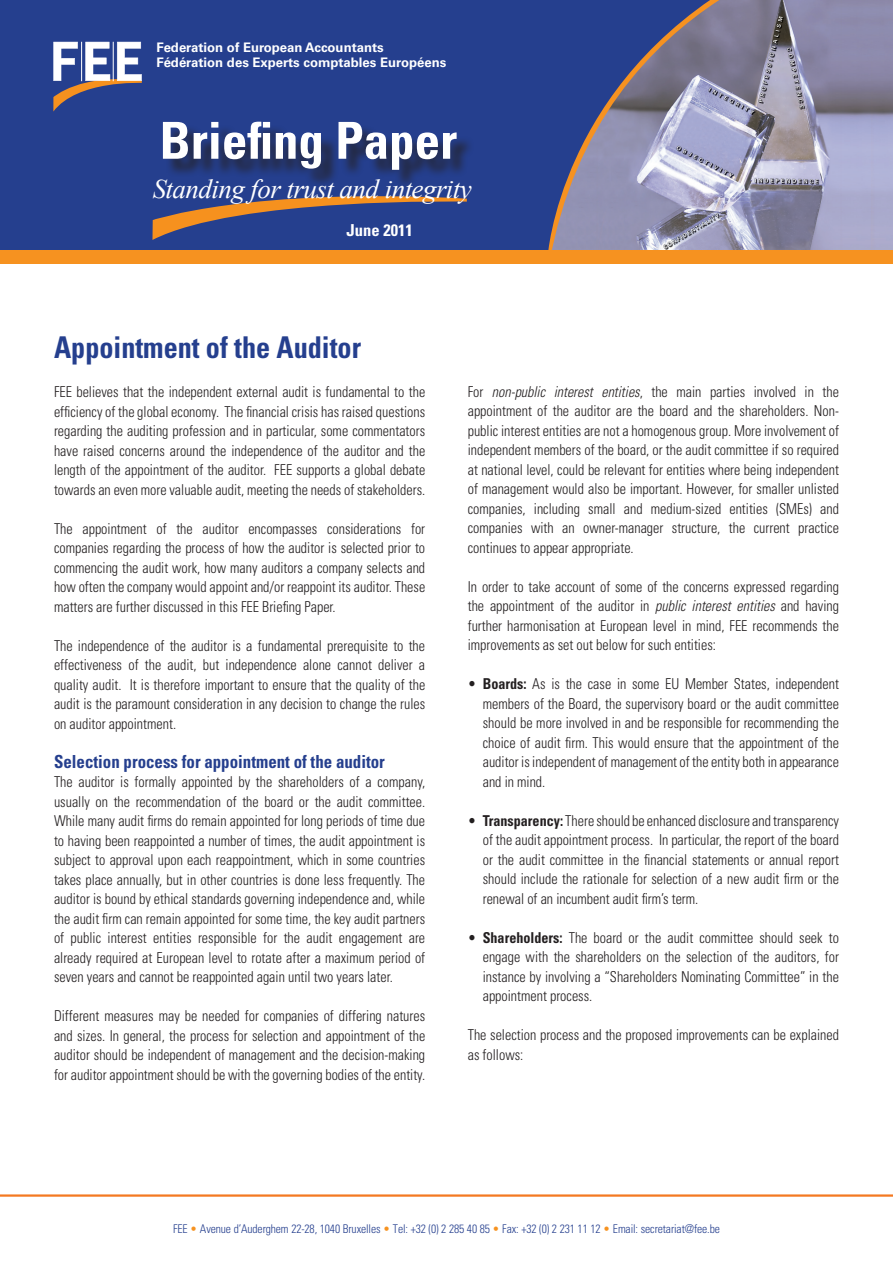
<style>
.page{position:relative;width:893px;height:1263px;background:#fff}
.page>*{position:absolute;margin:0;border:0;box-sizing:border-box;transform-origin:0 0}
.t1{font:700 condensed 51px "Univers LT Std";color:#fff}
.t2{font:700 condensed 30px "Univers LT Std";color:#253f8e;scale:.94 1}
.valeurs{font:italic 27px "Times New Roman";letter-spacing:-.02em;color:#fff}
.t3{font:700 condensed 18px "Univers LT Std";color:#253f8e;scale:.94 1}
.t4{font:700 condensed 16.5px "Univers LT Std";color:#fff}
.t5{font:300 condensed 15px/19.5px "Univers LT Std";color:#231f20;text-align:justify;scale:.94 1}
.t6{font:700 13.2px "Univers LT Std";color:#fff}
.t7{font:300 condensed 12px "Univers LT Std";letter-spacing:-.01em;color:#253f8e}
.s1{font-style:italic}
.s2{font-weight:700}
.s3{color:#f69220}
</style>
<div class="page">
<div style="left:0;top:0;width:893px;height:257px;background:#253f8e"></div>
<hr style="left:0;top:1194px;width:893px;height:3px;background:#f47921">
<img style="left:549px;top:0;width:344px;height:250px">
<svg style="left:53px;top:42px;width:89px;height:70px"></svg>
<hr style="left:81px;top:42px;width:1px;height:39px;background:#fff">
<hr style="left:113px;top:42px;width:1px;height:39px;background:#fff">
<div style="left:0;top:250px;width:893px;height:14px;background:#f69220"></div>
<div style="left:165px;top:124px;width:310px;height:64px;background:#231f20;opacity:.75"></div>
<svg style="left:152px;top:187px;width:315px;height:53px"></svg>
<p class="t6" style="left:157px;top:39px;width:229px">Federation of European Accountants</p>
<p class="t6" style="left:157px;top:54px;width:291px">Fédération des Experts comptables Européens</p>
<p class="t1" style="left:160px;top:109px;width:299px">Briefing Paper</p>
<p class="valeurs" style="left:153px;top:171px;width:321px">Standing for trust and integrity</p>
<p class="t4" style="left:347px;top:220px;width:68px">June 2011</p>
<p class="t2" style="left:54px;top:329px;width:328px">Appointment of the Auditor</p>
<p class="t5" style="left:54px;top:382px;width:396px">FEE believes that the independent external audit is fundamental to the efficiency of the global economy. The financial crisis has raised questions regarding the auditing profession and in particular, some commentators have raised concerns around the independence of the auditor and the length of the appointment of the auditor. FEE supports a global debate towards an even more valuable audit, meeting the needs of stakeholders.</p>
<p class="t5" style="left:54px;top:519px;width:396px">The appointment of the auditor encompasses considerations for companies regarding the process of how the auditor is selected prior to commencing the audit work, how many auditors a company selects and how often the company would appoint and/or reappoint its auditor. These matters are further discussed in this FEE Briefing Paper.</p>
<p class="t5" style="left:54px;top:636px;width:396px">The independence of the auditor is a fundamental prerequisite to the effectiveness of the audit, but independence alone cannot deliver a quality audit. It is therefore important to ensure that the quality of the audit is the paramount consideration in any decision to change the rules on auditor appointment.</p>
<p class="t3" style="left:54px;top:750px;width:353px">Selection process for appointment of the auditor</p>
<p class="t5" style="left:54px;top:772px;width:396px">The auditor is formally appointed by the shareholders of a company, usually on the recommendation of the board or the audit committee.<br>While many audit firms do remain appointed for long periods of time due to having been reappointed a number of times, the audit appointment is subject to approval upon each reappointment, which in some countries takes place annually, but in other countries is done less frequently. The auditor is bound by ethical standards governing independence and, while the audit firm can remain appointed for some time, the key audit partners of public interest entities responsible for the audit engagement are already required at European level to rotate after a maximum period of seven years and cannot be reappointed again until two years later.</p>
<p class="t5" style="left:54px;top:1006px;width:396px">Different measures may be needed for companies of differing natures and sizes. In general, the process for selection and appointment of the auditor should be independent of management and the decision-making for auditor appointment should be with the governing bodies of the entity.</p>
<p class="t5" style="left:468px;top:382px;width:396px">For <span class="s1">non-public interest entities</span>, the main parties involved in the appointment of the auditor are the board and the shareholders. Non&shy;public interest entities are not a homogenous group. More involvement of independent members of the board, or the audit committee if so required at national level, could be relevant for entities where being independent of management would also be important. However, for smaller unlisted companies, including small and medium-sized entities (SMEs) and companies with an owner-manager structure, the current practice continues to appear appropriate.</p>
<p class="t5" style="left:468px;top:577px;width:396px">In order to take account of some of the concerns expressed regarding the appointment of the auditor in <span class="s1">public interest entities</span> and having further harmonisation at European level in mind, FEE recommends the improvements as set out below for such entities:</p>
<p class="t5" style="left:483px;top:674px;width:380px;text-indent:-15px">• <span class="s2">Boards:</span> As is the case in some EU Member States, independent members of the Board, the supervisory board or the audit committee should be more involved in and be responsible for recommending the choice of audit firm. This would ensure that the appointment of the auditor is independent of management of the entity both in appearance and in mind.</p>
<p class="t5" style="left:483px;top:811px;width:381px;text-indent:-15px">• <span class="s2">Transparency:</span> There should be enhanced disclosure and transparency of the audit appointment process. In particular, the report of the board or the audit committee in the financial statements or annual report should include the rationale for selection of a new audit firm or the renewal of an incumbent audit firm’s term.</p>
<p class="t5" style="left:483px;top:928px;width:380px;text-indent:-15px">• <span class="s2">Shareholders:</span> The board or the audit committee should seek to engage with the shareholders on the selection of the auditors, for instance by involving a “Shareholders Nominating Committee” in the appointment process.</p>
<p class="t5" style="left:468px;top:1025px;width:396px">The selection process and the proposed improvements can be explained as follows:</p>
<p class="t7" style="left:173px;top:1221px;width:548px">FEE <span class="s3">•</span> Avenue d’Auderghem 22-28, 1040 Bruxelles <span class="s3">•</span> Tel: +32 (0) 2 285 40 85 <span class="s3">•</span> Fax: +32 (0) 2 231 11 12 <span class="s3">•</span> Email: secretariat@fee.be</p>
</div>
